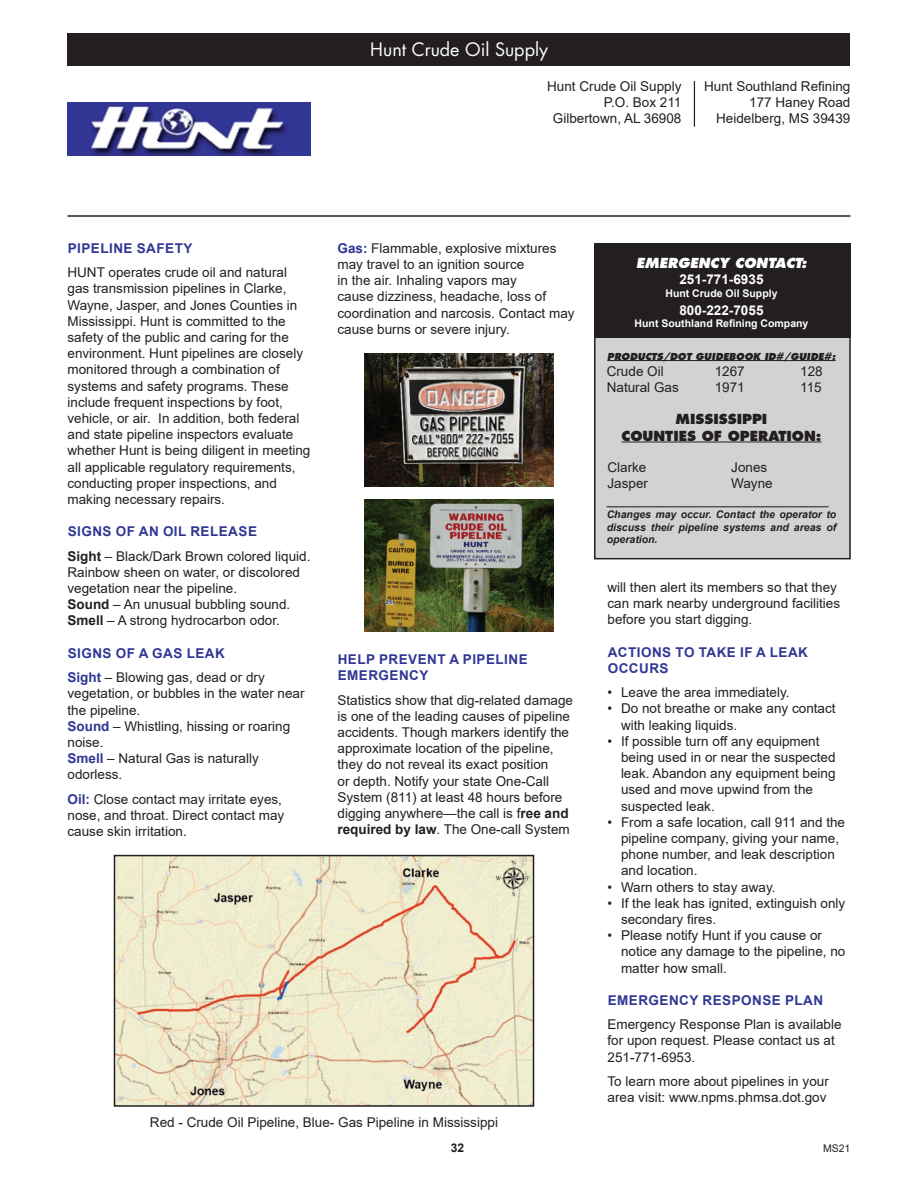
<style>
.page{position:relative;width:918px;height:1188px;background:#fff}
.page>*{position:absolute;margin:0;border:0;box-sizing:border-box;transform-origin:0 0}
.t1{font:18px "Futura";color:#fff}
.t2{font:13.5px/16.2px "Arial";color:#231f20}
.t3{font:700 13.5px/16.2px "Arial";letter-spacing:.035em;color:#303795}
.t4{font:800 13.5px "Futura";color:#231f20}
.t5{font:700 13.5px "Arial";color:#fff}
.t6{font:italic 800 13.5px "Futura";color:#fff}
.t7{font:700 12px "Arial";color:#231f20}
.t8{font:italic 700 10.5px/12.6px "Arial";color:#231f20;text-align:justify}
.t9{font:700 10.5px "Arial";color:#fff}
.t10{font:10.5px "Arial";color:#231f20}
.t11{font:italic 800 9.3px "Futura";color:#231f20}
.s1{font-weight:700}
.s2{font-weight:700;color:#303795}
</style>
<div class="page">
<hr style="left:68px;top:215px;width:782px;height:2px;background:#231f20">
<div style="left:595px;top:244px;width:255px;height:315px;background:#d1d2d4"></div>
<div style="left:594px;top:243px;width:257px;height:316px;border:2px solid #231f20"></div>
<div style="left:594px;top:244px;width:257px;height:94px;background:#231f20"></div>
<hr style="left:607px;top:360px;width:229px;height:1px;background:#231f20">
<hr style="left:621px;top:442px;width:201px;height:1px;background:#231f20">
<div style="left:68px;top:34px;width:782px;height:32px;background:#231f20"></div>
<hr style="left:694px;top:81px;width:1px;height:46px;background:#231f20">
<img style="left:68px;top:103px;width:242px;height:53px">
<img style="left:117px;top:858px;width:414px;height:246px">
<div style="left:114px;top:855px;width:420px;height:252px;border:2px solid #231f20"></div>
<img style="left:364px;top:499px;width:190px;height:133px">
<img style="left:364px;top:354px;width:190px;height:132px">
<p class="t1" style="left:370px;top:38px;width:179px">Hunt Crude Oil Supply</p>
<p class="t2" style="left:547px;top:78px;width:136px">Hunt Crude Oil Supply</p>
<p class="t2" style="left:604px;top:94px;width:79px">P.O. Box 211</p>
<p class="t2" style="left:553px;top:110px;width:130px">Gilbertown, AL 36908</p>
<p class="t2" style="left:704px;top:78px;width:148px">Hunt Southland Refining</p>
<p class="t2" style="left:749px;top:94px;width:103px">177 Haney Road</p>
<p class="t2" style="left:716px;top:110px;width:136px">Heidelberg, MS 39439</p>
<p class="t3" style="left:68px;top:240px;width:126px">PIPELINE SAFETY</p>
<p class="t2" style="left:68px;top:264px;width:244px">HUNT operates crude oil and natural gas transmission pipelines in Clarke, Wayne, Jasper, and Jones Counties in Mississippi. Hunt is committed to the safety of the public and caring for the environment. Hunt pipelines are closely monitored through a combination of systems and safety programs. These include frequent inspections by foot, vehicle, or air. In addition, both federal and state pipeline inspectors evaluate whether Hunt is being diligent in meeting all applicable regulatory requirements, conducting proper inspections, and making necessary repairs.</p>
<p class="t3" style="left:68px;top:524px;width:191px">SIGNS OF AN OIL RELEASE</p>
<p class="t2" style="left:68px;top:548px;width:244px"><span class="s1">Sight</span> – Black/Dark Brown colored liquid.<br>Rainbow sheen on water, or discolored vegetation near the pipeline.</p>
<p class="t2" style="left:68px;top:596px;width:224px"><span class="s1">Sound</span> – An unusual bubbling sound.</p>
<p class="t2" style="left:68px;top:613px;width:214px"><span class="s1">Smell</span> – A strong hydrocarbon odor.</p>
<p class="t3" style="left:68px;top:645px;width:159px">SIGNS OF A GAS LEAK</p>
<p class="t2" style="left:68px;top:669px;width:239px"><span class="s2">Sight</span> – Blowing gas, dead or dry vegetation, or bubbles in the water near the pipeline.</p>
<p class="t2" style="left:68px;top:718px;width:224px"><span class="s2">Sound</span> – Whistling, hissing or roaring noise.</p>
<p class="t2" style="left:68px;top:750px;width:193px"><span class="s2">Smell</span> – Natural Gas is naturally odorless.</p>
<p class="t2" style="left:68px;top:791px;width:218px"><span class="s2">Oil:</span> Close contact may irritate eyes, nose, and throat. Direct contact may cause skin irritation.</p>
<p class="t2" style="left:338px;top:240px;width:239px"><span class="s2">Gas:</span> Flammable, explosive mixtures may travel to an ignition source<br>in the air. Inhaling vapors may<br>cause dizziness, headache, loss of coordination and narcosis. Contact may cause burns or severe injury.</p>
<p class="t3" style="left:338px;top:651px;width:192px">HELP PREVENT A PIPELINE<br>EMERGENCY</p>
<p class="t2" style="left:338px;top:692px;width:237px">Statistics show that dig-related damage is one of the leading causes of pipeline accidents. Though markers identify the approximate location of the pipeline, they do not reveal its exact position<br>or depth. Notify your state One-Call System (811) at least 48 hours before digging anywhere—the call is f<span class="s1">ree and required by law</span>. The One-call System</p>
<p class="t6" style="left:636px;top:254px;width:172px">EMERGENCY CONTACT:</p>
<p class="t5" style="left:679px;top:270px;width:86px">251-771-6935</p>
<p class="t9" style="left:666px;top:286px;width:114px">Hunt Crude Oil Supply</p>
<p class="t5" style="left:679px;top:301px;width:86px">800-222-7055</p>
<p class="t9" style="left:635px;top:316px;width:175px">Hunt Southland Refining Company</p>
<p class="t11" style="left:607px;top:350px;width:230px">PRODUCTS/DOT GUIDEBOOK ID#/GUIDE#:</p>
<p class="t2" style="left:607px;top:363px;width:59px">Crude Oil</p>
<p class="t2" style="left:715px;top:363px;width:32px">1267</p>
<p class="t2" style="left:800px;top:363px;width:24px">128</p>
<p class="t2" style="left:607px;top:379px;width:74px">Natural Gas</p>
<p class="t2" style="left:715px;top:379px;width:32px">1971</p>
<p class="t2" style="left:800px;top:379px;width:23px">115</p>
<p class="t4" style="left:676px;top:411px;width:93px">MISSISSIPPI</p>
<p class="t4" style="left:621px;top:427px;width:202px">COUNTIES OF OPERATION:</p>
<p class="t2" style="left:608px;top:459px;width:41px">Clarke</p>
<p class="t2" style="left:608px;top:475px;width:42px">Jasper</p>
<p class="t2" style="left:731px;top:459px;width:38px">Jones</p>
<p class="t2" style="left:731px;top:475px;width:43px">Wayne</p>
<p class="t8" style="left:607px;top:496px;width:223px">______________________________________</p>
<p class="t8" style="left:607px;top:508px;width:231px">Changes may occur. Contact the operator to discuss their pipeline systems and areas of operation.</p>
<p class="t2" style="left:608px;top:579px;width:234px">will then alert its members so that they can mark nearby underground facilities before you start digging.</p>
<p class="t3" style="left:608px;top:644px;width:202px">ACTIONS TO TAKE IF A LEAK<br>OCCURS</p>
<p class="t2" style="left:608px;top:684px;width:184px">• Leave the area immediately.</p>
<p class="t2" style="left:621px;top:700px;width:216px;text-indent:-14px">• Do not breathe or make any contact with leaking liquids.</p>
<p class="t2" style="left:621px;top:733px;width:216px;text-indent:-14px">• If possible turn off any equipment being used in or near the suspected leak. Abandon any equipment being used and move upwind from the suspected leak.</p>
<p class="t2" style="left:621px;top:814px;width:226px;text-indent:-14px">• From a safe location, call 911 and the pipeline company, giving your name, phone number, and leak description and location.</p>
<p class="t2" style="left:608px;top:879px;width:170px">• Warn others to stay away.</p>
<p class="t2" style="left:621px;top:895px;width:226px;text-indent:-14px">• If the leak has ignited, extinguish only secondary fires.</p>
<p class="t2" style="left:621px;top:927px;width:226px;text-indent:-14px">• Please notify Hunt if you cause or notice any damage to the pipeline, no matter how small.</p>
<p class="t3" style="left:608px;top:992px;width:217px">EMERGENCY RESPONSE PLAN</p>
<p class="t2" style="left:608px;top:1016px;width:236px">Emergency Response Plan is available for upon request. Please contact us at<br>251-771-6953.</p>
<p class="t2" style="left:608px;top:1073px;width:223px">To learn more about pipelines in your area visit: www.npms.phmsa.dot.gov</p>
<p class="t2" style="left:150px;top:1114px;width:350px">Red - Crude Oil Pipeline, Blue- Gas Pipeline in Mississippi</p>
<p class="t7" style="left:451px;top:1139px;width:15px">32</p>
<p class="t10" style="left:823px;top:1141px;width:29px">MS21</p>
</div>
